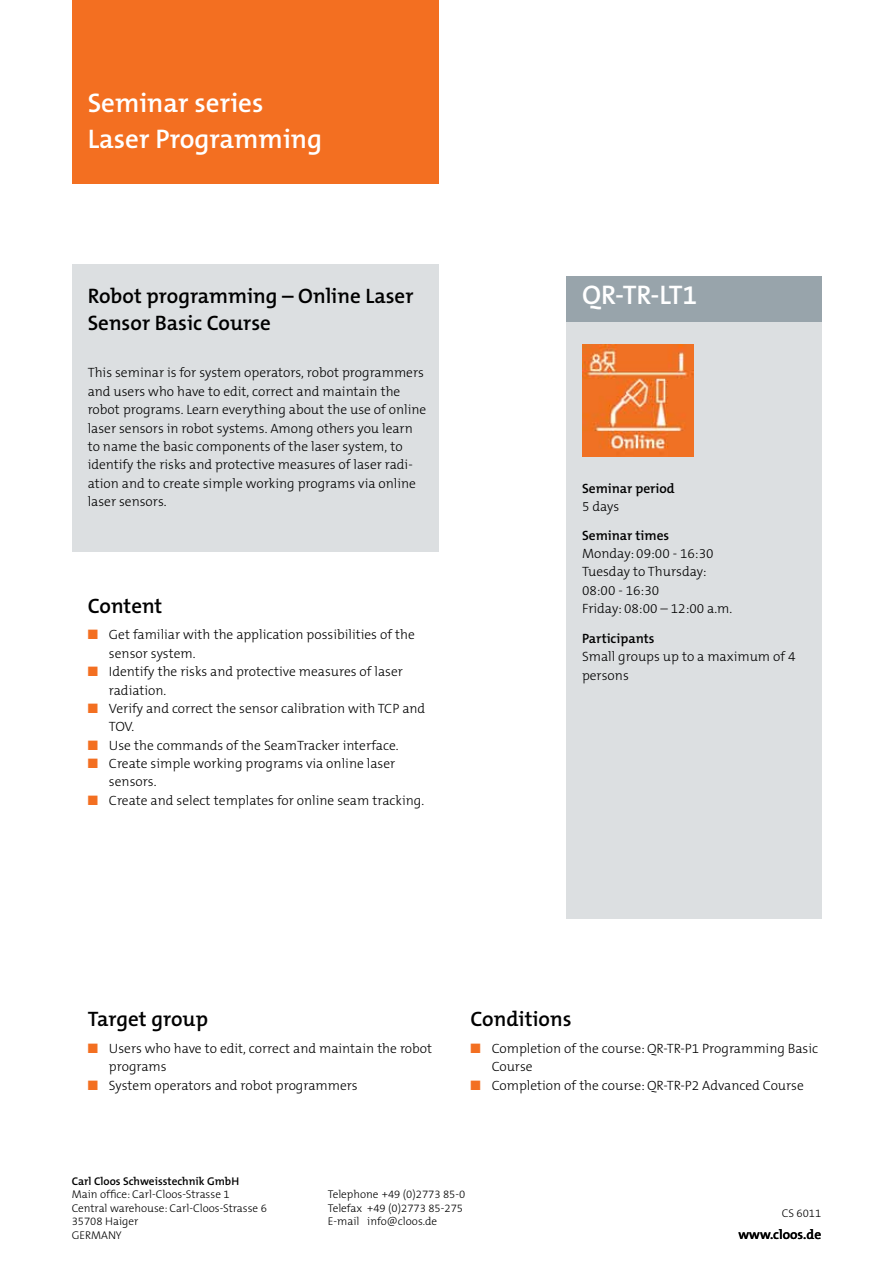
<style>
.page{position:relative;width:893px;height:1263px;background:#fff}
.page>*{position:absolute;margin:0;border:0;box-sizing:border-box;transform-origin:0 0}
.t1{font:600 27px/36px "The Mix B6";color:#fff}
.t2{font:600 21px/27px "The Mix B6";color:#000}
.t3{font:300 13.5px/18.3px "The Mix B3";color:#000}
.t4{font:600 13.5px "The Mix B6";color:#000}
.t5{font:300 11.25px/13.5px "The Mix B3";color:#000}
.t6{font:600 11.25px "The Mix B6";color:#000}
.s1{color:#f36f21}
</style>
<div class="page">
<div style="left:72px;top:0;width:366px;height:184px;background:#f36f21"></div>
<div style="left:72px;top:264px;width:366px;height:287px;background:#dcdfe1"></div>
<div style="left:566px;top:321px;width:255px;height:597px;background:#dcdfe1"></div>
<img style="left:582px;top:344px;width:112px;height:112px">
<div style="left:566px;top:276px;width:255px;height:45px;background:#98a4ab"></div>
<h1 class="t1" style="left:88px;top:86px;width:236px">Seminar series<br>Laser Programming</h1>
<h1 class="t1" style="left:88px;top:84px;width:30px">xx</h1>
<h2 class="t2" style="left:88px;top:283px;width:327px">Robot programming – Online Laser<br>Sensor Basic Course</h2>
<h1 class="t1" style="left:582px;top:278px;width:117px">QR-TR-LT1</h1>
<p class="t3" style="left:88px;top:364px;width:340px">This seminar is for system operators, robot programmers and users who have to edit, correct and maintain the robot programs. Learn everything about the use of online laser sensors in robot systems. Among others you learn to name the basic components of the laser system, to identify the risks and protective measures of laser radi&shy;ation and to create simple working programs via online laser sensors.</p>
<h2 class="t2" style="left:88px;top:593px;width:76px">Content</h2>
<p class="t3" style="left:109px;top:626px;width:307px;text-indent:-21px"><span class="s1">■</span> Get familiar with the application possibilities of the sensor system.</p>
<p class="t3" style="left:109px;top:663px;width:295px;text-indent:-21px"><span class="s1">■</span> Identify the risks and protective measures of laser radiation.</p>
<p class="t3" style="left:109px;top:700px;width:318px;text-indent:-21px"><span class="s1">■</span> Verify and correct the sensor calibration with TCP and<br>TOV.</p>
<p class="t3" style="left:88px;top:736px;width:312px"><span class="s1">■</span> Use the commands of the SeamTracker interface.</p>
<p class="t3" style="left:109px;top:755px;width:288px;text-indent:-21px"><span class="s1">■</span> Create simple working programs via online laser sensors.</p>
<p class="t3" style="left:88px;top:791px;width:338px"><span class="s1">■</span> Create and select templates for online seam tracking.</p>
<p class="t4" style="left:582px;top:481px;width:94px">Seminar period</p>
<p class="t3" style="left:582px;top:498px;width:39px">5 days</p>
<p class="t4" style="left:582px;top:528px;width:89px">Seminar times</p>
<p class="t3" style="left:582px;top:545px;width:152px">Monday: 09:00 - 16:30<br>Tuesday to Thursday:<br>08:00 - 16:30<br>Friday: 08:00 – 12:00 a.m.</p>
<p class="t4" style="left:582px;top:631px;width:74px">Participants</p>
<p class="t3" style="left:582px;top:648px;width:215px">Small groups up to a maximum of 4 persons</p>
<h2 class="t2" style="left:88px;top:1006px;width:122px">Target group</h2>
<p class="t3" style="left:109px;top:1039px;width:325px;text-indent:-21px"><span class="s1">■</span> Users who have to edit, correct and maintain the robot programs</p>
<p class="t3" style="left:88px;top:1076px;width:272px"><span class="s1">■</span> System operators and robot programmers</p>
<h2 class="t2" style="left:470px;top:1006px;width:103px">Conditions</h2>
<p class="t3" style="left:492px;top:1039px;width:328px;text-indent:-21px"><span class="s1">■</span> Completion of the course: QR-TR-P1 Programming Basic<br>Course</p>
<p class="t3" style="left:470px;top:1076px;width:335px"><span class="s1">■</span> Completion of the course: QR-TR-P2 Advanced Course</p>
<p class="t6" style="left:72px;top:1175px;width:169px">Carl Cloos Schweisstechnik GmbH</p>
<p class="t5" style="left:72px;top:1188px;width:197px">Main office: Carl-Cloos-Strasse 1<br>Central warehouse: Carl-Cloos-Strasse 6<br>35708 Haiger<br>GERMANY</p>
<p class="t5" style="left:328px;top:1188px;width:139px">Telephone +49 (0)2773 85-0<br>Telefax +49 (0)2773 85-275<br>E-mail info@cloos.de</p>
<p class="t5" style="left:782px;top:1207px;width:41px">CS 6011</p>
<p class="t4" style="left:738px;top:1227px;width:84px">www.cloos.de</p>
</div>
